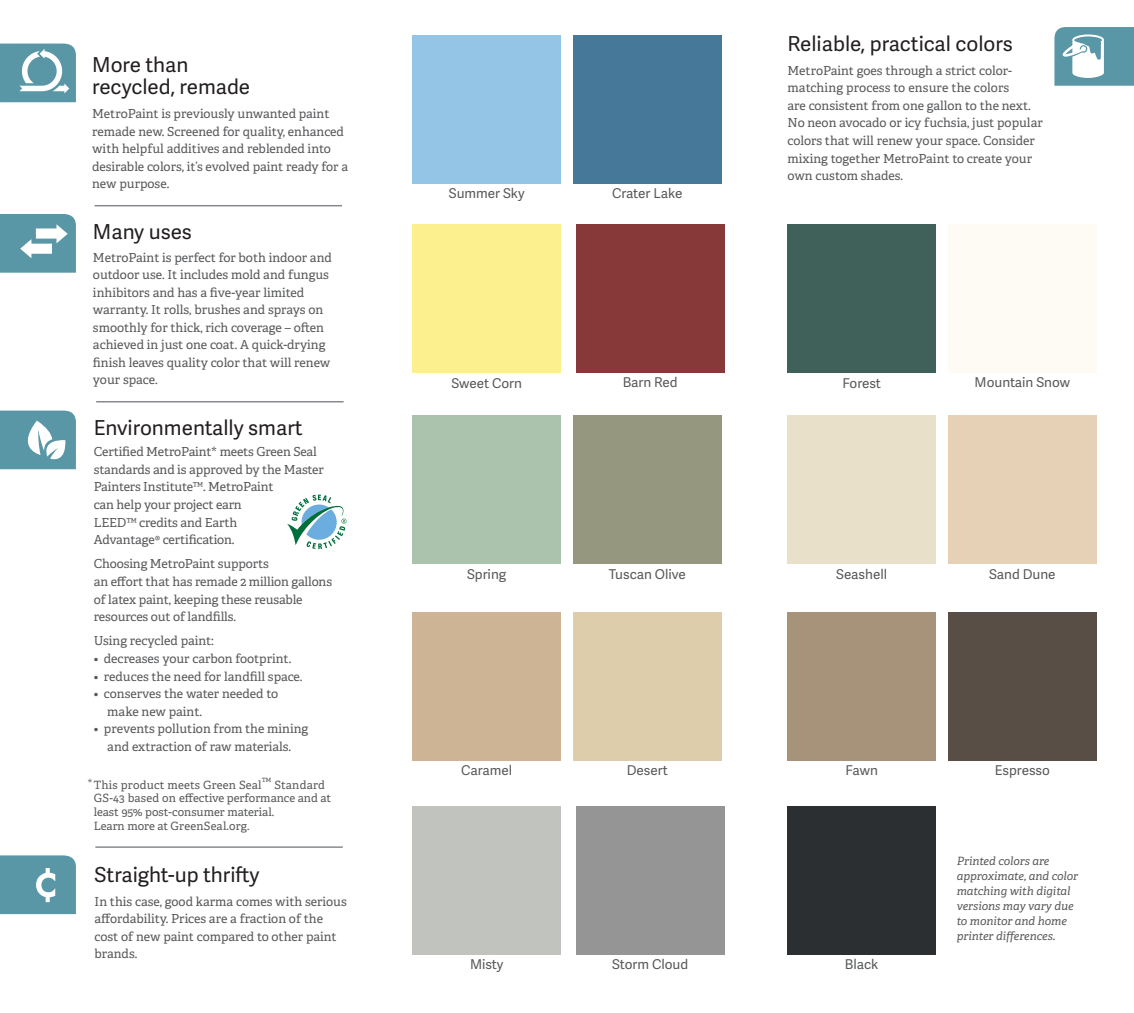
<style>
.page{position:relative;width:1134px;height:1013px;background:#fff}
.page>*{position:absolute;margin:0;border:0;box-sizing:border-box;transform-origin:0 0}
.t1{font:20.7px/22.5px "Adelle Sans";color:#231f20}
.t2{font:13.5px "Adelle Sans";color:#57585a}
.t3{font:12.45px/17.5px "Adelle PE";letter-spacing:-.005em;color:#57585a}
.t4{font:11.4px/13.6px "Adelle PE";color:#57585a}
.t5{font:italic 11.4px/15px "Adelle PE";color:#57585a}
.t6{font:300 10.5px "Frutiger LT Std";color:#57585a}
.s1{font-size:12px}
</style>
<div class="page">
<svg style="left:0;top:44px;width:76px;height:58px;background:#74a8b4"></svg>
<svg style="left:0;top:214px;width:76px;height:59px;background:#72a6b3"></svg>
<svg style="left:0;top:410px;width:76px;height:59px;background:#76a9b5"></svg>
<svg style="left:0;top:855px;width:76px;height:59px;background:#659eac"></svg>
<svg style="left:1054px;top:27px;width:80px;height:59px"></svg>
<svg style="left:287px;top:494px;width:59px;height:55px"></svg>
<div style="left:948px;top:612px;width:149px;height:149px;background:#594e45"></div>
<div style="left:787px;top:806px;width:149px;height:148px;background:#2b2f32"></div>
<div style="left:948px;top:224px;width:149px;height:148px;background:#fefbf5"></div>
<div style="left:576px;top:806px;width:148px;height:148px;background:#959595"></div>
<div style="left:788px;top:612px;width:148px;height:149px;background:#a79379"></div>
<div style="left:412px;top:612px;width:149px;height:149px;background:#ccb495"></div>
<div style="left:573px;top:612px;width:149px;height:149px;background:#ddcdab"></div>
<div style="left:948px;top:415px;width:149px;height:149px;background:#e6d1b6"></div>
<div style="left:412px;top:806px;width:149px;height:148px;background:#c0c3be"></div>
<div style="left:573px;top:415px;width:149px;height:149px;background:#95987f"></div>
<div style="left:788px;top:415px;width:148px;height:149px;background:#e9e0ca"></div>
<div style="left:412px;top:415px;width:149px;height:149px;background:#abc2ac"></div>
<div style="left:787px;top:224px;width:149px;height:148px;background:#3f6159"></div>
<div style="left:573px;top:35px;width:149px;height:149px;background:#467999"></div>
<div style="left:576px;top:224px;width:148px;height:148px;background:#873838"></div>
<div style="left:412px;top:225px;width:149px;height:148px;background:#fbf08d"></div>
<div style="left:412px;top:35px;width:149px;height:149px;background:#94c5e6"></div>
<hr style="left:95px;top:205px;width:247px;height:1px;background:#868a8e">
<hr style="left:96px;top:401px;width:248px;height:1px;background:#868a8e">
<hr style="left:95px;top:846px;width:248px;height:1px;background:#868a8e">
<h1 class="t1" style="left:92px;top:52px;width:160px">More than recycled, remade</h1>
<p class="t3" style="left:92px;top:104px;width:258px">MetroPaint is previously unwanted paint remade new. Screened for quality, enhanced with helpful additives and reblended into desirable colors, it’s evolved paint ready for a new purpose.</p>
<h1 class="t1" style="left:93px;top:219px;width:101px">Many uses</h1>
<p class="t3" style="left:93px;top:248px;width:240px">MetroPaint is perfect for both indoor and outdoor use. It includes mold and fungus inhibitors and has a five-year limited warranty. It rolls, brushes and sprays on smoothly for thick, rich coverage – often achieved in just one coat. A quick-drying finish leaves quality color that will renew your space.</p>
<h1 class="t1" style="left:94px;top:415px;width:210px">Environmentally smart</h1>
<p class="t3" style="left:94px;top:442px;width:232px">Certified MetroPaint* meets Green Seal standards and is approved by the Master<br>Painters Institute™. MetroPaint<br>can help your project earn<br>LEED™ credits and Earth<br>Advantage® certification.</p>
<p class="t3" style="left:94px;top:554px;width:240px">Choosing MetroPaint supports<br>an effort that has remade 2 million gallons of latex paint, keeping these reusable resources out of landfills.</p>
<p class="t3" style="left:94px;top:631px;width:122px">Using recycled paint:</p>
<p class="t3" style="left:94px;top:649px;width:199px">• decreases your carbon footprint.</p>
<p class="t3" style="left:94px;top:667px;width:210px">• reduces the need for landfill space.</p>
<p class="t3" style="left:107px;top:684px;width:172px;text-indent:-13px">• conserves the water needed to make new paint.</p>
<p class="t3" style="left:94px;top:719px;width:216px;text-align:center">• prevents pollution from the mining and extraction of raw materials.</p>
<p class="t4" style="left:94px;top:777px;width:239px">This product meets Green Seal™ Standard GS-43 based on effective performance and at least 95% post-consumer material.<br>Learn more at GreenSeal.org.</p>
<h1 class="t1" style="left:95px;top:862px;width:166px">Straight-up thrifty</h1>
<p class="t3" style="left:95px;top:891px;width:254px">In this case, good karma comes with serious affordability. Prices are a fraction of the cost of new paint compared to other paint brands.</p>
<p class="t6" style="left:87px;top:776px;width:7px">*</p>
<p class="t2" style="left:449px;top:184px;width:77px">Summer Sky</p>
<p class="t2" style="left:612px;top:184px;width:72px">Crater Lake</p>
<p class="t2" style="left:451px;top:373px;width:72px">Sweet Corn</p>
<p class="t2" style="left:623px;top:372px;width:56px">Barn Red</p>
<p class="t2" style="left:467px;top:564px;width:41px">Spring</p>
<p class="t2" style="left:609px;top:564px;width:78px">Tuscan Olive</p>
<h1 class="t1" style="left:788px;top:31px;width:227px">Reliable, practical colors</h1>
<p class="t3" style="left:788px;top:61px;width:257px">MetroPaint goes through a strict color&shy;matching process to ensure the colors<br>are consistent from one gallon to the next.<br>No neon avocado or icy fuchsia, just popular colors that will renew your space. Consider mixing together MetroPaint to create your own custom shades.</p>
<p class="t2" style="left:842px;top:373px;width:40px">Forest</p>
<p class="t2" style="left:836px;top:564px;width:52px">Seashell</p>
<p class="t2" style="left:975px;top:372px;width:97px">Mountain Snow</p>
<p class="t2" style="left:989px;top:564px;width:68px">Sand Dune</p>
<p class="t2" style="left:461px;top:761px;width:53px">Caramel</p>
<p class="t2" style="left:470px;top:954px;width:35px">Misty</p>
<p class="t2" style="left:627px;top:761px;width:43px">Desert</p>
<p class="t2" style="left:846px;top:761px;width:34px">Fawn</p>
<p class="t2" style="left:612px;top:954px;width:78px">Storm Cloud</p>
<p class="t2" style="left:845px;top:954px;width:35px">Black</p>
<p class="t2" style="left:995px;top:761px;width:57px">Espresso</p>
<p class="t5" style="left:957px;top:852px;width:123px">Printed colors are approximate, and color matching with digital versions may vary due to monitor and home printer differences<span class="s1">.</span></p>
</div>
